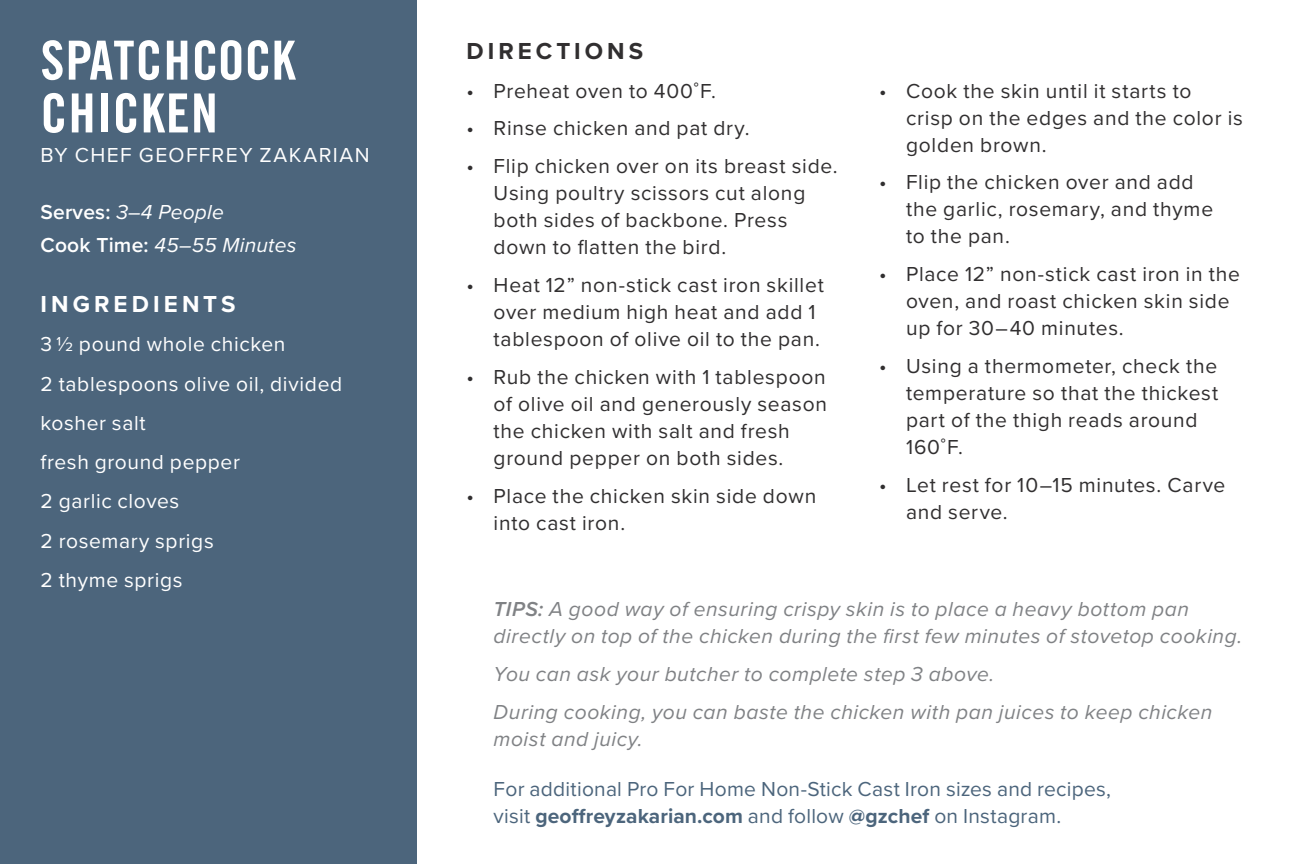
<style>
.page{position:relative;width:1296px;height:864px;background:#fff}
.page>*{position:absolute;margin:0;border:0;box-sizing:border-box;transform-origin:0 0}
.t1{font:54px/52.8px "Trade Gothic LT Std Bd Cn 20";letter-spacing:.02em;color:#fff}
.t2{font:700 24px "Proxima Nova";letter-spacing:.17em;color:#fff}
.t3{font:700 24px "Proxima Nova";letter-spacing:.17em;color:#312f30}
.t4{font:21px/27px "Proxima Nova";letter-spacing:.035em;color:#312f30}
.t5{font:italic 21px/27px "Proxima Nova";letter-spacing:.025em;color:#808285}
.t6{font:21px "Proxima Nova";letter-spacing:.03em;color:#fff}
.t7{font:21px/27px "Proxima Nova";letter-spacing:.01em;color:#4c657c}
.t8{font:italic 21px/33px "Proxima Nova";letter-spacing:.01em;color:#fff}
.t9{font:21px "Proxima Nova";letter-spacing:.065em;color:#fff}
.s1{font-weight:600;font-style:normal}
.s2{font-weight:600}
.s3{font-weight:700}
</style>
<div class="page">
<div style="left:0;top:0;width:417px;height:864px;background:#4c657c"></div>
<p class="t1" style="left:40px;top:34px;width:257px">SPATCHCOCK<br>CHICKEN</p>
<p class="t9" style="left:40px;top:140px;width:331px">BY CHEF GEOFFREY ZAKARIAN</p>
<p class="t8" style="left:40px;top:195px;width:257px"><span class="s1">Serves:</span> 3–4 People<br><span class="s1">Cook Time:</span> 45–55 Minutes</p>
<p class="t2" style="left:40px;top:286px;width:196px">INGREDIENTS</p>
<p class="t6" style="left:40px;top:329px;width:246px">3 ½ pound whole chicken</p>
<p class="t6" style="left:40px;top:368px;width:303px">2 tablespoons olive oil, divided</p>
<p class="t6" style="left:40px;top:407px;width:107px">kosher salt</p>
<p class="t6" style="left:40px;top:446px;width:201px">fresh ground pepper</p>
<p class="t6" style="left:40px;top:486px;width:140px">2 garlic cloves</p>
<p class="t6" style="left:40px;top:525px;width:175px">2 rosemary sprigs</p>
<p class="t6" style="left:40px;top:564px;width:144px">2 thyme sprigs</p>
<p class="t3" style="left:467px;top:34px;width:178px">DIRECTIONS</p>
<p class="t4" style="left:467px;top:76px;width:251px">• Preheat oven to 400˚F.</p>
<p class="t4" style="left:467px;top:114px;width:285px">• Rinse chicken and pat dry.</p>
<p class="t4" style="left:494px;top:152px;width:346px;text-indent:-27px">• Flip chicken over on its breast side.<br>Using poultry scissors cut along both sides of backbone. Press down to flatten the bird.</p>
<p class="t4" style="left:494px;top:271px;width:332px;text-indent:-27px">• Heat 12” non-stick cast iron skillet over medium high heat and add 1 tablespoon of olive oil to the pan.</p>
<p class="t4" style="left:494px;top:362px;width:335px;text-indent:-27px">• Rub the chicken with 1 tablespoon of olive oil and generously season the chicken with salt and fresh ground pepper on both sides.</p>
<p class="t4" style="left:494px;top:481px;width:324px;text-indent:-27px">• Place the chicken skin side down into cast iron.</p>
<p class="t4" style="left:906px;top:76px;width:338px;text-indent:-27px">• Cook the skin until it starts to crisp on the edges and the color is golden brown.</p>
<p class="t4" style="left:906px;top:168px;width:309px;text-indent:-27px">• Flip the chicken over and add the garlic, rosemary, and thyme to the pan.</p>
<p class="t4" style="left:906px;top:260px;width:335px;text-indent:-27px">• Place 12” non-stick cast iron in the oven, and roast chicken skin side up for 30–40 minutes.</p>
<p class="t4" style="left:906px;top:352px;width:314px;text-indent:-27px">• Using a thermometer, check the temperature so that the thickest part of the thigh reads around<br>160˚F.</p>
<p class="t4" style="left:906px;top:470px;width:321px;text-indent:-27px">• Let rest for 10–15 minutes. Carve and serve.</p>
<p class="t5" style="left:494px;top:595px;width:750px"><span class="s2">TIPS:</span> A good way of ensuring crispy skin is to place a heavy bottom pan directly on top of the chicken during the first few minutes of stovetop cooking.</p>
<p class="t5" style="left:494px;top:660px;width:502px">You can ask your butcher to complete step 3 above.</p>
<p class="t5" style="left:494px;top:697px;width:720px">During cooking, you can baste the chicken with pan juices to keep chicken moist and juicy.</p>
<p class="t7" style="left:494px;top:775px;width:619px">For additional Pro For Home Non-Stick Cast Iron sizes and recipes, visit <span class="s3">geoffreyzakarian.com</span> and follow <span class="s3">@gzchef</span> on Instagram.</p>
</div>
